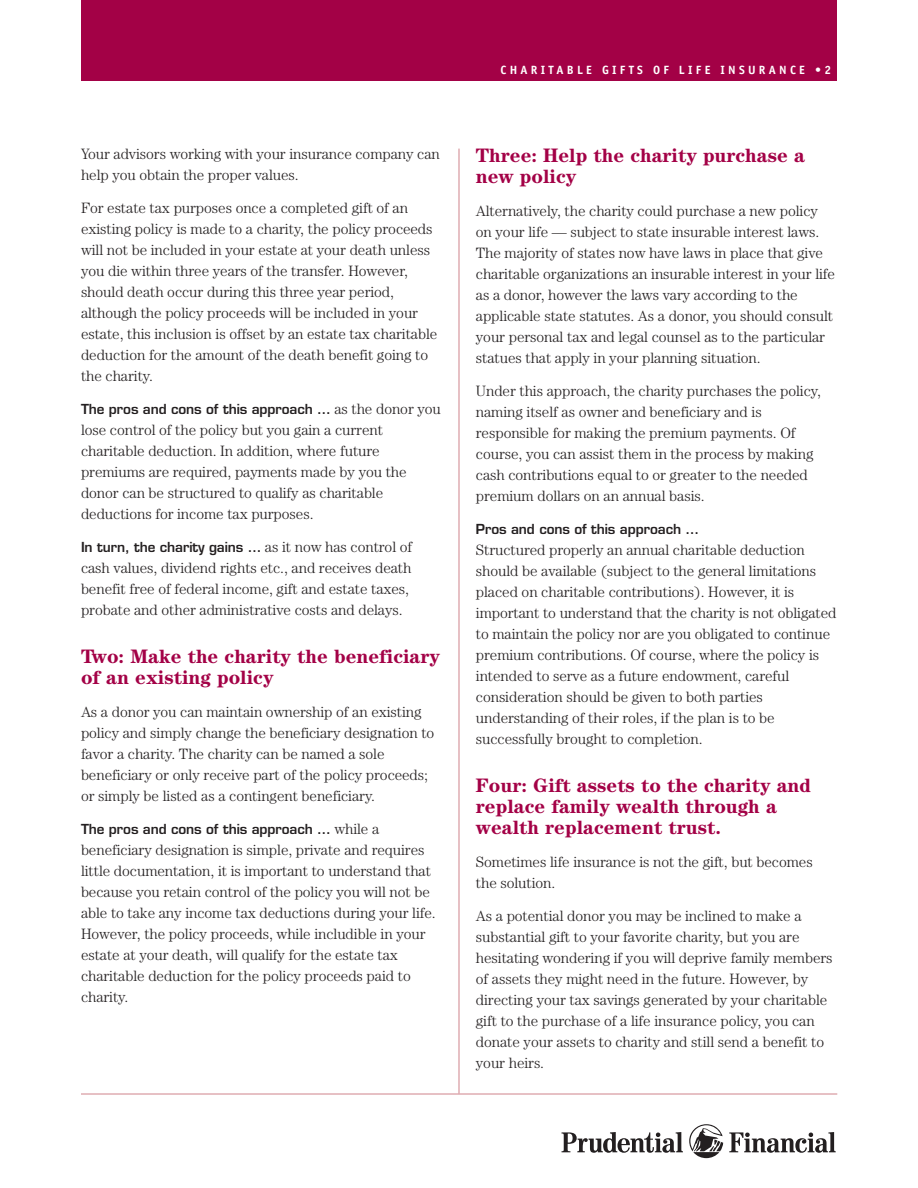
<style>
.page{position:relative;width:918px;height:1188px;background:#fff}
.page>*{position:absolute;margin:0;border:0;box-sizing:border-box;transform-origin:0 0}
.t1{font:700 19.5px/21px "Century";color:#a30146}
.t2{font:300 15px/21px "Century";letter-spacing:-.005em;color:#231f20}
.t3{font:600 13.5px "Eurostile";letter-spacing:-.005em;color:#231f20}
.t4{font:700 12px "Officina Sans";letter-spacing:.27em;color:#fff}
.s1{font-family:"Century";font-weight:300;font-size:15px}
</style>
<div class="page">
<hr style="left:81px;top:1093px;width:756px;height:2px;background:#dfadb2">
<div style="left:82px;top:0;width:755px;height:81px;background:#a30146"></div>
<svg style="left:689px;top:1124px;width:34px;height:34px"></svg>
<svg style="left:562px;top:1132px;width:121px;height:21px"></svg>
<svg style="left:729px;top:1132px;width:107px;height:21px"></svg>
<hr style="left:458px;top:149px;width:2px;height:945px;background:#dfadb2">
<p class="t2" style="left:81px;top:144px;width:360px">Your advisors working with your insurance company can help you obtain the proper values.</p>
<p class="t2" style="left:81px;top:198px;width:358px">For estate tax purposes once a completed gift of an existing policy is made to a charity, the policy proceeds will not be included in your estate at your death unless you die within three years of the transfer. However, should death occur during this three year period, although the policy proceeds will be included in your estate, this inclusion is offset by an estate tax charitable deduction for the amount of the death benefit going to the charity.</p>
<p class="t3" style="left:81px;top:404px;width:361px">The pros and cons of this approach … <span class="s1">as the donor you</span></p>
<p class="t2" style="left:81px;top:420px;width:327px">lose control of the policy but you gain a current charitable deduction. In addition, where future premiums are required, payments made by you the donor can be structured to qualify as charitable deductions for income tax purposes.</p>
<p class="t3" style="left:81px;top:542px;width:333px">In turn, the charity gains … <span class="s1">as it now has control of</span></p>
<p class="t2" style="left:81px;top:558px;width:332px">cash values, dividend rights etc., and receives death benefit free of federal income, gift and estate taxes, probate and other administrative costs and delays.</p>
<h1 class="t1" style="left:81px;top:647px;width:360px">Two: Make the charity the beneficiary of an existing policy</h1>
<p class="t2" style="left:81px;top:702px;width:355px">As a donor you can maintain ownership of an existing policy and simply change the beneficiary designation to favor a charity. The charity can be named a sole beneficiary or only receive part of the policy proceeds; or simply be listed as a contingent beneficiary.</p>
<p class="t3" style="left:81px;top:824px;width:300px">The pros and cons of this approach … <span class="s1">while a</span></p>
<p class="t2" style="left:81px;top:840px;width:356px">beneficiary designation is simple, private and requires little documentation, it is important to understand that because you retain control of the policy you will not be able to take any income tax deductions during your life.<br>However, the policy proceeds, while includible in your estate at your death, will qualify for the estate tax charitable deduction for the policy proceeds paid to charity.</p>
<p class="t4" style="left:500px;top:65px;width:332px">CHARITABLE GIFTS OF LIFE INSURANCE •2</p>
<h1 class="t1" style="left:476px;top:146px;width:331px">Three: Help the charity purchase a new policy</h1>
<p class="t2" style="left:476px;top:201px;width:361px">Alternatively, the charity could purchase a new policy on your life — subject to state insurable interest laws.<br>The majority of states now have laws in place that give charitable organizations an insurable interest in your life as a donor, however the laws vary according to the applicable state statutes. As a donor, you should consult your personal tax and legal counsel as to the particular statues that apply in your planning situation.</p>
<p class="t2" style="left:476px;top:381px;width:347px">Under this approach, the charity purchases the policy, naming itself as owner and beneficiary and is responsible for making the premium payments. Of course, you can assist them in the process by making cash contributions equal to or greater to the needed premium dollars on an annual basis.</p>
<p class="t3" style="left:476px;top:524px;width:225px">Pros and cons of this approach …</p>
<p class="t2" style="left:476px;top:540px;width:362px">Structured properly an annual charitable deduction should be available (subject to the general limitations placed on charitable contributions). However, it is important to understand that the charity is not obligated to maintain the policy nor are you obligated to continue premium contributions. Of course, where the policy is intended to serve as a future endowment, careful consideration should be given to both parties understanding of their roles, if the plan is to be successfully brought to completion.</p>
<h1 class="t1" style="left:476px;top:776px;width:337px">Four: Gift assets to the charity and replace family wealth through a wealth replacement trust.</h1>
<p class="t2" style="left:476px;top:852px;width:338px">Sometimes life insurance is not the gift, but becomes the solution.</p>
<p class="t2" style="left:476px;top:906px;width:358px">As a potential donor you may be inclined to make a substantial gift to your favorite charity, but you are hesitating wondering if you will deprive family members of assets they might need in the future. However, by directing your tax savings generated by your charitable gift to the purchase of a life insurance policy, you can donate your assets to charity and still send a benefit to your heirs.</p>
</div>
